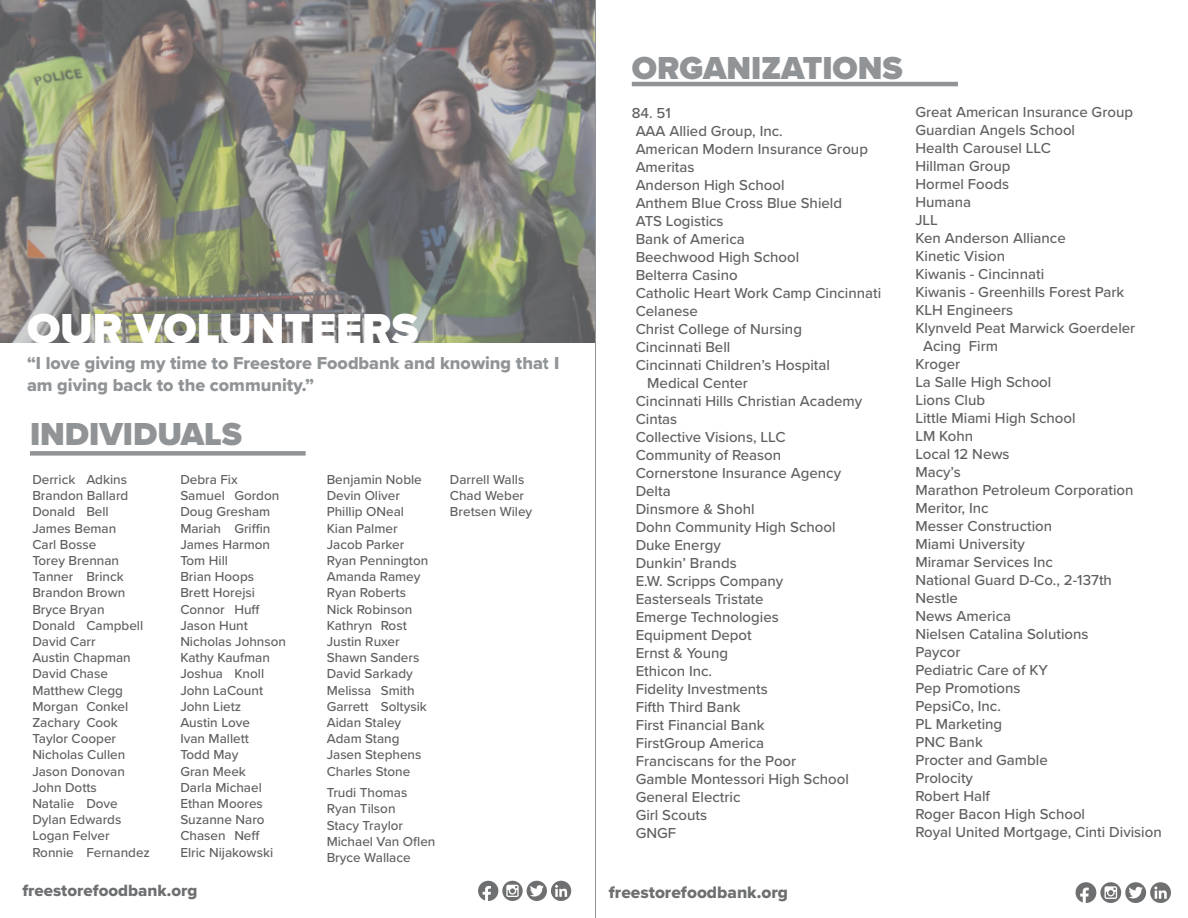
<style>
.page{position:relative;width:1188px;height:918px;background:#fff}
.page>*{position:absolute;margin:0;border:0;box-sizing:border-box;transform-origin:0 0}
.t1{font:900 43.5px "Proxima Nova";color:#fff}
.t2{font:900 33px "Proxima Nova";color:#919496}
.t3{font:18px/21.6px "Proxima Nova Extrabld";color:#919496}
.t4{font:17.25px "Proxima Nova Extrabld";color:#6e6f71}
.t5{font:16.8px "Proxima Nova Extrabld";color:#6e6f71}
.t6{font:500 15px "Proxima Nova";color:#606060}
.t7{font:500 13.5px/16.2px "Proxima Nova";color:#606060}
</style>
<div class="page">
<hr style="left:595px;top:0;width:1px;height:918px;background:#909395">
<svg style="left:0;top:0;width:594px;height:342px;background:#7c7b7b"></svg>
<svg style="left:15px;top:15px;width:564px;height:886px"></svg>
<h1 class="t1" style="left:27px;top:296px;width:393px">OUR VOLUNTEERS</h1>
<p class="t3" style="left:27px;top:352px;width:534px">“I love giving my time to Freestore Foodbank and knowing that I am giving back to the community.”</p>
<h2 class="t2" style="left:30px;top:410px;width:214px">INDIVIDUALS</h2>
<p class="t7" style="left:32px;top:471px;width:119px">Derrick Adkins<br>Brandon Ballard<br>Donald Bell<br>James Beman<br>Carl Bosse<br>Torey Brennan<br>Tanner Brinck<br>Brandon Brown<br>Bryce Bryan<br>Donald Campbell<br>David Carr<br>Austin Chapman<br>David Chase<br>Matthew Clegg<br>Morgan Conkel<br>Zachary Cook<br>Taylor Cooper<br>Nicholas Cullen<br>Jason Donovan<br>John Dotts<br>Natalie Dove<br>Dylan Edwards<br>Logan Felver<br>Ronnie Fernandez</p>
<p class="t7" style="left:180px;top:471px;width:107px">Debra Fix<br>Samuel Gordon<br>Doug Gresham<br>Mariah Griffin<br>James Harmon<br>Tom Hill<br>Brian Hoops<br>Brett Horejsi<br>Connor Huff<br>Jason Hunt<br>Nicholas Johnson<br>Kathy Kaufman<br>Joshua Knoll<br>John LaCount<br>John Lietz<br>Austin Love<br>Ivan Mallett<br>Todd May<br>Gran Meek<br>Darla Michael<br>Ethan Moores<br>Suzanne Naro<br>Chasen Neff<br>Elric Nijakowski</p>
<p class="t7" style="left:327px;top:471px;width:103px">Benjamin Noble<br>Devin Oliver<br>Phillip ONeal<br>Kian Palmer<br>Jacob Parker<br>Ryan Pennington<br>Amanda Ramey<br>Ryan Roberts<br>Nick Robinson<br>Kathryn Rost<br>Justin Ruxer<br>Shawn Sanders<br>David Sarkady<br>Melissa Smith<br>Garrett Soltysik<br>Aidan Staley<br>Adam Stang<br>Jasen Stephens<br>Charles Stone</p>
<p class="t7" style="left:450px;top:471px;width:84px">Darrell Walls<br>Chad Weber<br>Bretsen Wiley</p>
<p class="t7" style="left:327px;top:784px;width:110px">Trudi Thomas<br>Ryan Tilson<br>Stacy Traylor<br>Michael Van Oflen<br>Bryce Wallace</p>
<h2 class="t2" style="left:632px;top:43px;width:273px">ORGANIZATIONS</h2>
<p class="t6" style="left:632px;top:102px;width:41px">84. 51</p>
<p class="t6" style="left:636px;top:120px;width:149px">AAA Allied Group, Inc.</p>
<p class="t6" style="left:636px;top:138px;width:234px">American Modern Insurance Group</p>
<p class="t6" style="left:636px;top:156px;width:60px">Ameritas</p>
<p class="t6" style="left:636px;top:174px;width:150px">Anderson High School</p>
<p class="t6" style="left:636px;top:192px;width:208px">Anthem Blue Cross Blue Shield</p>
<p class="t6" style="left:636px;top:210px;width:89px">ATS Logistics</p>
<p class="t6" style="left:636px;top:228px;width:111px">Bank of America</p>
<p class="t6" style="left:636px;top:246px;width:165px">Beechwood High School</p>
<p class="t6" style="left:636px;top:264px;width:104px">Belterra Casino</p>
<p class="t6" style="left:636px;top:282px;width:247px">Catholic Heart Work Camp Cincinnati</p>
<p class="t6" style="left:636px;top:300px;width:64px">Celanese</p>
<p class="t6" style="left:636px;top:318px;width:168px">Christ College of Nursing</p>
<p class="t6" style="left:636px;top:336px;width:96px">Cincinnati Bell</p>
<p class="t6" style="left:636px;top:354px;width:196px">Cincinnati Children’s Hospital</p>
<p class="t6" style="left:647px;top:372px;width:102px">Medical Center</p>
<p class="t6" style="left:636px;top:390px;width:228px">Cincinnati Hills Christian Academy</p>
<p class="t6" style="left:636px;top:408px;width:43px">Cintas</p>
<p class="t6" style="left:636px;top:426px;width:151px">Collective Visions, LLC</p>
<p class="t6" style="left:636px;top:444px;width:147px">Community of Reason</p>
<p class="t6" style="left:636px;top:462px;width:207px">Cornerstone Insurance Agency</p>
<p class="t6" style="left:636px;top:480px;width:37px">Delta</p>
<p class="t6" style="left:636px;top:498px;width:120px">Dinsmore &amp; Shohl</p>
<p class="t6" style="left:636px;top:516px;width:201px">Dohn Community High School</p>
<p class="t6" style="left:636px;top:534px;width:87px">Duke Energy</p>
<p class="t6" style="left:636px;top:552px;width:103px">Dunkin’ Brands</p>
<p class="t6" style="left:636px;top:570px;width:149px">E.W. Scripps Company</p>
<p class="t6" style="left:636px;top:588px;width:129px">Easterseals Tristate</p>
<p class="t6" style="left:636px;top:606px;width:145px">Emerge Technologies</p>
<p class="t6" style="left:636px;top:624px;width:118px">Equipment Depot</p>
<p class="t6" style="left:636px;top:642px;width:94px">Ernst &amp; Young</p>
<p class="t6" style="left:636px;top:660px;width:78px">Ethicon Inc.</p>
<p class="t6" style="left:636px;top:678px;width:134px">Fidelity Investments</p>
<p class="t6" style="left:636px;top:696px;width:106px">Fifth Third Bank</p>
<p class="t6" style="left:636px;top:714px;width:130px">First Financial Bank</p>
<p class="t6" style="left:636px;top:732px;width:130px">FirstGroup America</p>
<p class="t6" style="left:636px;top:750px;width:162px">Franciscans for the Poor</p>
<p class="t6" style="left:636px;top:768px;width:215px">Gamble Montessori High School</p>
<p class="t6" style="left:636px;top:786px;width:106px">General Electric</p>
<p class="t6" style="left:636px;top:804px;width:73px">Girl Scouts</p>
<p class="t6" style="left:636px;top:822px;width:42px">GNGF</p>
<p class="t5" style="left:22px;top:878px;width:177px">freestorefoodbank.org</p>
<p class="t4" style="left:609px;top:879px;width:181px">freestorefoodbank.org</p>
<p class="t6" style="left:915px;top:100px;width:219px">Great American Insurance Group</p>
<p class="t6" style="left:915px;top:118px;width:161px">Guardian Angels School</p>
<p class="t6" style="left:915px;top:136px;width:137px">Health Carousel LLC</p>
<p class="t6" style="left:915px;top:154px;width:97px">Hillman Group</p>
<p class="t6" style="left:915px;top:172px;width:95px">Hormel Foods</p>
<p class="t6" style="left:915px;top:190px;width:57px">Humana</p>
<p class="t6" style="left:915px;top:208px;width:24px">JLL</p>
<p class="t6" style="left:915px;top:226px;width:152px">Ken Anderson Alliance</p>
<p class="t6" style="left:915px;top:244px;width:91px">Kinetic Vision</p>
<p class="t6" style="left:915px;top:262px;width:130px">Kiwanis - Cincinnati</p>
<p class="t6" style="left:915px;top:280px;width:211px">Kiwanis - Greenhills Forest Park</p>
<p class="t6" style="left:915px;top:298px;width:99px">KLH Engineers</p>
<p class="t6" style="left:915px;top:316px;width:221px">Klynveld Peat Marwick Goerdeler</p>
<p class="t6" style="left:923px;top:334px;width:76px">Acing Firm</p>
<p class="t6" style="left:915px;top:352px;width:46px">Kroger</p>
<p class="t6" style="left:915px;top:370px;width:137px">La Salle High School</p>
<p class="t6" style="left:915px;top:388px;width:71px">Lions Club</p>
<p class="t6" style="left:915px;top:406px;width:162px">Little Miami High School</p>
<p class="t6" style="left:915px;top:424px;width:59px">LM Kohn</p>
<p class="t6" style="left:915px;top:442px;width:96px">Local 12 News</p>
<p class="t6" style="left:915px;top:460px;width:47px">Macy’s</p>
<p class="t6" style="left:915px;top:478px;width:220px">Marathon Petroleum Corporation</p>
<p class="t6" style="left:915px;top:496px;width:75px">Meritor, Inc</p>
<p class="t6" style="left:915px;top:514px;width:138px">Messer Construction</p>
<p class="t6" style="left:915px;top:532px;width:111px">Miami University</p>
<p class="t6" style="left:915px;top:550px;width:139px">Miramar Services Inc</p>
<p class="t6" style="left:915px;top:568px;width:198px">National Guard D-Co., 2-137th</p>
<p class="t6" style="left:915px;top:586px;width:44px">Nestle</p>
<p class="t6" style="left:915px;top:604px;width:97px">News America</p>
<p class="t6" style="left:915px;top:622px;width:175px">Nielsen Catalina Solutions</p>
<p class="t6" style="left:915px;top:640px;width:47px">Paycor</p>
<p class="t6" style="left:915px;top:658px;width:134px">Pediatric Care of KY</p>
<p class="t6" style="left:915px;top:676px;width:107px">Pep Promotions</p>
<p class="t6" style="left:915px;top:694px;width:87px">PepsiCo, Inc.</p>
<p class="t6" style="left:915px;top:712px;width:88px">PL Marketing</p>
<p class="t6" style="left:915px;top:730px;width:69px">PNC Bank</p>
<p class="t6" style="left:915px;top:748px;width:134px">Procter and Gamble</p>
<p class="t6" style="left:915px;top:766px;width:59px">Prolocity</p>
<p class="t6" style="left:915px;top:784px;width:76px">Robert Half</p>
<p class="t6" style="left:915px;top:802px;width:171px">Roger Bacon High School</p>
<p class="t6" style="left:915px;top:820px;width:248px">Royal United Mortgage, Cinti Division</p>
</div>
